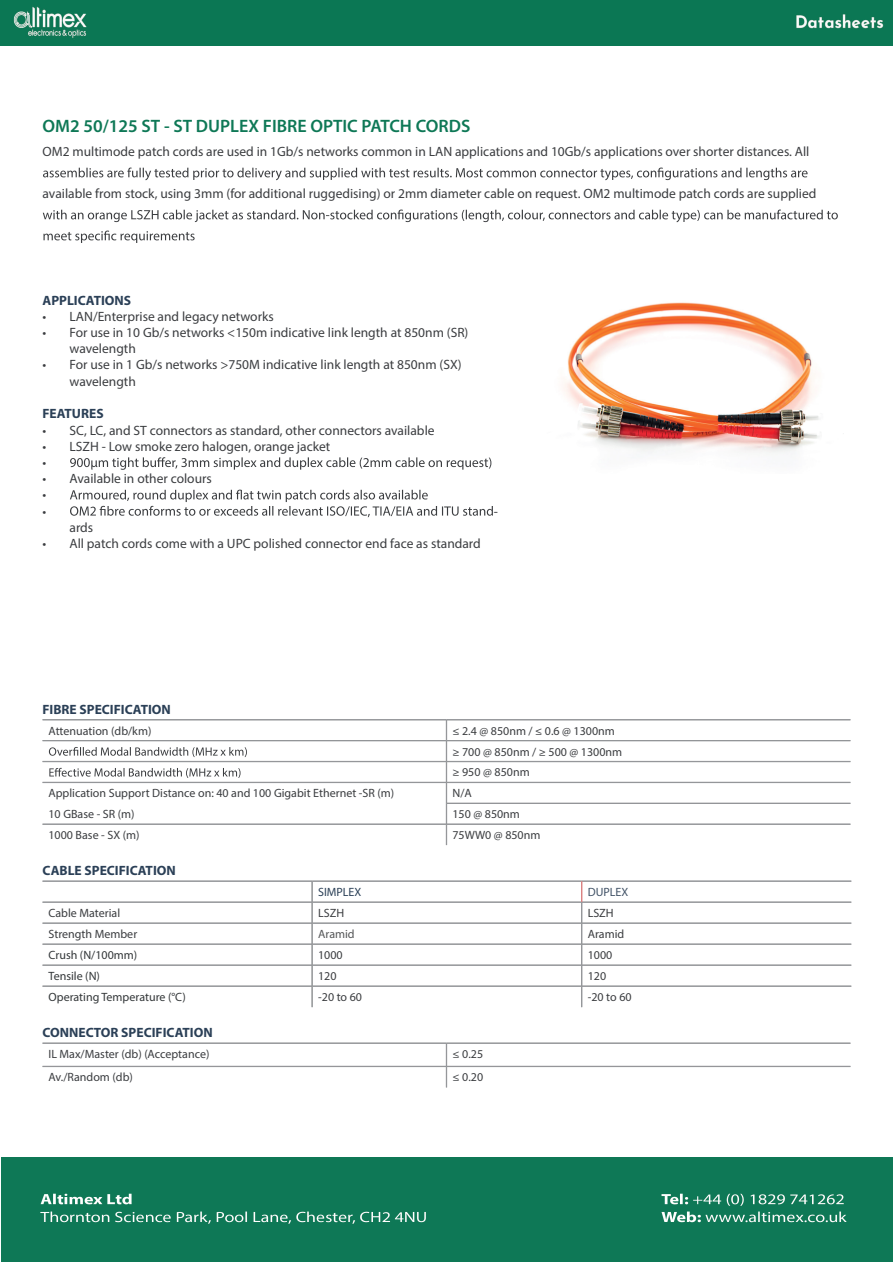
<style>
.page{position:relative;width:893px;height:1263px;background:#fff}
.page>*{position:absolute;margin:0;border:0;box-sizing:border-box;transform-origin:0 0}
.t1{font:600 18px "Myriad Pro";color:#0e7856}
.t2{font:13.5px/16.2px "Myriad Pro";color:#3b3d40}
.t3{font:700 13.5px "Myriad Pro";color:#2b4057}
.t4{font:12px/20.9px "Myriad Pro";color:#3b3d40}
.t5{font:12px "Myriad Pro";color:#333739}
.t6{font:12px "Myriad Pro";color:#2b4057}
.t7{font:12px "Myriad Pro";color:#425367}
.t8{font:12px "Myriad Pro";color:#545557}
</style>
<div class="page">
<hr style="left:43px;top:719px;width:403px;height:1px;background:#939598">
<hr style="left:43px;top:720px;width:403px;height:1px;background:#939598">
<hr style="left:446px;top:719px;width:404px;height:1px;background:#939598">
<hr style="left:447px;top:720px;width:403px;height:1px;background:#939598">
<hr style="left:43px;top:740px;width:403px;height:1px;background:#939598">
<hr style="left:447px;top:740px;width:403px;height:1px;background:#939598">
<hr style="left:43px;top:761px;width:403px;height:1px;background:#939598">
<hr style="left:447px;top:761px;width:403px;height:1px;background:#939598">
<hr style="left:447px;top:782px;width:403px;height:1px;background:#939598">
<hr style="left:447px;top:803px;width:403px;height:1px;background:#939598">
<hr style="left:447px;top:824px;width:403px;height:1px;background:#939598">
<hr style="left:43px;top:782px;width:403px;height:1px;background:#939598">
<svg style="left:446px;top:720px;width:1px;height:125px"></svg>
<hr style="left:43px;top:824px;width:403px;height:1px;background:#939598">
<svg style="left:49px;top:747px;width:198px;height:10px"></svg>
<svg style="left:49px;top:768px;width:192px;height:10px"></svg>
<hr style="left:43px;top:881px;width:269px;height:1px;background:#939598">
<hr style="left:312px;top:881px;width:270px;height:1px;background:#939598">
<hr style="left:582px;top:881px;width:269px;height:1px;background:#939598">
<hr style="left:43px;top:902px;width:269px;height:1px;background:#939598">
<hr style="left:312px;top:902px;width:270px;height:1px;background:#939598">
<hr style="left:582px;top:902px;width:269px;height:1px;background:#939598">
<hr style="left:43px;top:923px;width:269px;height:1px;background:#939598">
<hr style="left:312px;top:923px;width:270px;height:1px;background:#939598">
<hr style="left:582px;top:923px;width:269px;height:1px;background:#939598">
<hr style="left:43px;top:944px;width:269px;height:1px;background:#939598">
<hr style="left:312px;top:944px;width:270px;height:1px;background:#939598">
<hr style="left:582px;top:944px;width:269px;height:1px;background:#939598">
<hr style="left:43px;top:965px;width:269px;height:1px;background:#939598">
<hr style="left:312px;top:965px;width:270px;height:1px;background:#939598">
<hr style="left:582px;top:965px;width:269px;height:1px;background:#939598">
<hr style="left:43px;top:986px;width:269px;height:1px;background:#939598">
<hr style="left:312px;top:986px;width:270px;height:1px;background:#939598">
<svg style="left:312px;top:882px;width:1px;height:125px"></svg>
<hr style="left:582px;top:986px;width:269px;height:1px;background:#939598">
<svg style="left:581px;top:881px;width:2px;height:126px"></svg>
<hr style="left:43px;top:1043px;width:403px;height:1px;background:#939598">
<hr style="left:447px;top:1043px;width:403px;height:1px;background:#939598">
<hr style="left:43px;top:1066px;width:403px;height:1px;background:#939598">
<hr style="left:447px;top:1066px;width:403px;height:1px;background:#939598">
<svg style="left:446px;top:1043px;width:1px;height:44px"></svg>
<svg style="left:43px;top:168px;width:765px;height:12px"></svg>
<svg style="left:43px;top:210px;width:795px;height:12px"></svg>
<svg style="left:43px;top:231px;width:152px;height:12px"></svg>
<svg style="left:70px;top:457px;width:421px;height:13px"></svg>
<svg style="left:70px;top:490px;width:423px;height:27px"></svg>
<img style="left:563px;top:302px;width:256px;height:151px">
<div style="left:0;top:0;width:893px;height:46px;background:#0b7754"></div>
<div style="left:2px;top:1158px;width:890px;height:104px;background:#0e7856"></div>
<h1 class="t1" style="left:43px;top:114px;width:429px">OM2 50/125 ST - ST DUPLEX FIBRE OPTIC PATCH CORDS</h1>
<p class="t2" style="left:43px;top:143px;width:768px">OM2 multimode patch cords are used in 1Gb/s networks common in LAN applications and 10Gb/s applications over shorter distances. All</p>
<p class="t2" style="left:43px;top:185px;width:775px">available from stock, using 3mm (for additional ruggedising) or 2mm diameter cable on request. OM2 multimode patch cords are supplied</p>
<p class="t3" style="left:43px;top:291px;width:90px">APPLICATIONS</p>
<p class="t2" style="left:43px;top:308px;width:233px">• LAN/Enterprise and legacy networks</p>
<p class="t2" style="left:70px;top:324px;width:400px;text-indent:-27px">• For use in 10 Gb/s networks &lt;150m indicative link length at 850nm (SR) wavelength</p>
<p class="t2" style="left:70px;top:357px;width:393px;text-indent:-27px">• For use in 1 Gb/s networks &gt;750M indicative link length at 850nm (SX) wavelength</p>
<p class="t3" style="left:43px;top:405px;width:63px">FEATURES</p>
<p class="t2" style="left:43px;top:422px;width:394px">• SC, LC, and ST connectors as standard, other connectors available</p>
<p class="t2" style="left:43px;top:438px;width:289px">• LSZH - Low smoke zero halogen, orange jacket •</p>
<p class="t2" style="left:43px;top:470px;width:171px">• Available in other colours •<br>•</p>
<p class="t2" style="left:70px;top:519px;width:25px">ards</p>
<p class="t2" style="left:43px;top:535px;width:440px">• All patch cords come with a UPC polished connector end face as standard</p>
<p class="t2" style="left:494px;top:503px;width:6px">-</p>
<p class="t3" style="left:43px;top:700px;width:130px">FIBRE SPECIFICATION</p>
<p class="t4" style="left:48px;top:720px;width:105px">Attenuation (db/km)</p>
<p class="t4" style="left:452px;top:720px;width:171px">≤ 2.4 @ 850nm / ≤ 0.6 @ 1300nm ≥ 700 @ 850nm / ≥ 500 @ 1300nm ≥ 950 @ 850nm</p>
<p class="t4" style="left:48px;top:783px;width:347px">Application Support Distance on: 40 and 100 Gigabit Ethernet -SR (m)</p>
<p class="t4" style="left:452px;top:783px;width:21px">N/A</p>
<p class="t4" style="left:48px;top:804px;width:88px">10 GBase - SR (m)</p>
<p class="t4" style="left:452px;top:804px;width:69px">150 @ 850nm</p>
<p class="t4" style="left:48px;top:824px;width:93px">1000 Base - SX (m)</p>
<p class="t4" style="left:452px;top:824px;width:90px">75WW0 @ 850nm</p>
<p class="t3" style="left:43px;top:862px;width:135px">CABLE SPECIFICATION</p>
<p class="t6" style="left:318px;top:885px;width:45px">SIMPLEX</p>
<p class="t7" style="left:588px;top:885px;width:42px">DUPLEX</p>
<p class="t4" style="left:49px;top:902px;width:73px">Cable Material</p>
<p class="t4" style="left:318px;top:902px;width:28px">LSZH</p>
<p class="t4" style="left:588px;top:902px;width:28px">LSZH</p>
<p class="t4" style="left:49px;top:923px;width:90px">Strength Member</p>
<p class="t8" style="left:318px;top:927px;width:38px">Aramid</p>
<p class="t4" style="left:588px;top:923px;width:38px">Aramid</p>
<p class="t5" style="left:49px;top:948px;width:90px">Crush (N/100mm)</p>
<p class="t4" style="left:318px;top:944px;width:26px">1000</p>
<p class="t4" style="left:588px;top:944px;width:26px">1000</p>
<p class="t5" style="left:49px;top:969px;width:53px">Tensile (N)</p>
<p class="t4" style="left:318px;top:965px;width:20px">120</p>
<p class="t4" style="left:588px;top:965px;width:20px">120</p>
<p class="t5" style="left:49px;top:990px;width:139px">Operating Temperature (°C)</p>
<p class="t4" style="left:318px;top:986px;width:45px">-20 to 60</p>
<p class="t4" style="left:588px;top:986px;width:45px">-20 to 60</p>
<p class="t3" style="left:43px;top:1024px;width:172px">CONNECTOR SPECIFICATION</p>
<p class="t4" style="left:49px;top:1043px;width:162px">IL Max/Master (db) (Acceptance)</p>
<p class="t4" style="left:452px;top:1043px;width:32px">≤ 0.25</p>
<p class="t4" style="left:49px;top:1067px;width:86px">Av./Random (db)</p>
<p class="t4" style="left:452px;top:1067px;width:32px">≤ 0.20</p>
</div>
